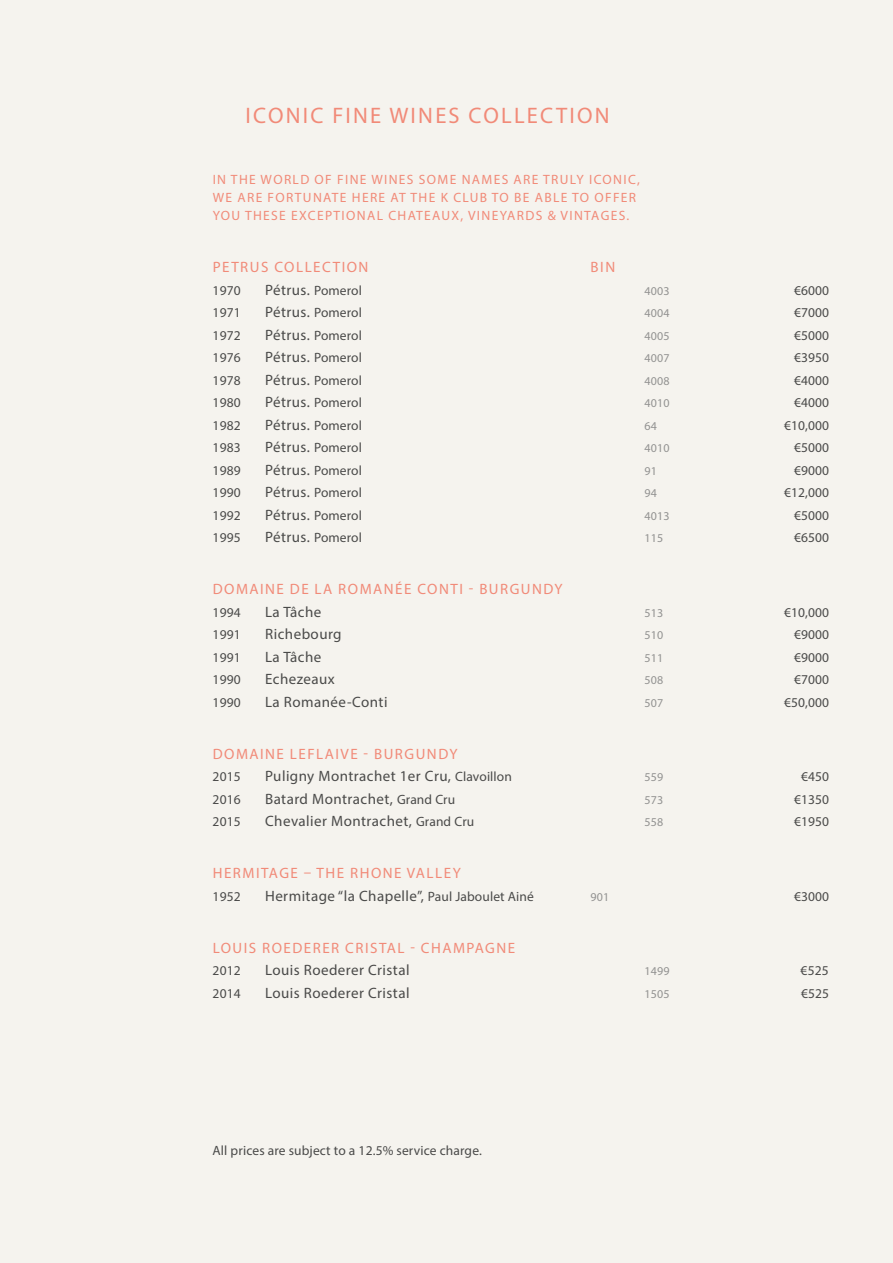
<style>
.page{position:relative;width:893px;height:1263px;background:#f5f3ee}
.page>*{position:absolute;margin:0;border:0;box-sizing:border-box;transform-origin:0 0}
.t1{font:22.5px "Myriad Pro";letter-spacing:.1em;color:#f18a78}
.t2{font:15px "Myriad Pro";letter-spacing:.03em;color:#4a4a49}
.t3{font:15px "Myriad Pro";letter-spacing:.1em;color:#f18a78}
.t4{font:13.5px "Myriad Pro";letter-spacing:.01em;color:#4a4a49}
.t5{font:13.5px/18px "Myriad Pro";letter-spacing:.1em;color:#f18a78}
.t6{font:12px "Myriad Pro";letter-spacing:.01em;color:#929291}
.s1{font-size:13.5px}
</style>
<div class="page">
<h1 class="t1" style="left:246px;top:102px;width:366px">ICONIC FINE WINES COLLECTION</h1>
<p class="t5" style="left:213px;top:170px;width:429px">IN THE WORLD OF FINE WINES SOME NAMES ARE TRULY ICONIC,<br>WE ARE FORTUNATE HERE AT THE K CLUB TO BE ABLE TO OFFER<br>YOU THESE EXCEPTIONAL CHATEAUX, VINEYARDS &amp; VINTAGES.</p>
<p class="t3" style="left:213px;top:258px;width:157px">PETRUS COLLECTION</p>
<p class="t3" style="left:591px;top:258px;width:26px">BIN</p>
<p class="t4" style="left:213px;top:282px;width:30px">1970</p>
<p class="t2" style="left:265px;top:280px;width:98px">Pétrus. <span class="s1">Pomerol</span></p>
<p class="t6" style="left:645px;top:283px;width:26px">4003</p>
<p class="t4" style="left:794px;top:282px;width:37px">€6000</p>
<p class="t4" style="left:213px;top:304px;width:30px">1971</p>
<p class="t2" style="left:265px;top:303px;width:98px">Pétrus. <span class="s1">Pomerol</span></p>
<p class="t6" style="left:645px;top:306px;width:26px">4004</p>
<p class="t4" style="left:794px;top:304px;width:37px">€7000</p>
<p class="t4" style="left:213px;top:327px;width:30px">1972</p>
<p class="t2" style="left:265px;top:325px;width:98px">Pétrus. <span class="s1">Pomerol</span></p>
<p class="t6" style="left:645px;top:328px;width:26px">4005</p>
<p class="t4" style="left:794px;top:327px;width:37px">€5000</p>
<p class="t4" style="left:213px;top:349px;width:30px">1976</p>
<p class="t2" style="left:265px;top:348px;width:98px">Pétrus. <span class="s1">Pomerol</span></p>
<p class="t6" style="left:645px;top:351px;width:26px">4007</p>
<p class="t4" style="left:794px;top:349px;width:37px">€3950</p>
<p class="t4" style="left:213px;top:372px;width:30px">1978</p>
<p class="t2" style="left:265px;top:370px;width:98px">Pétrus. <span class="s1">Pomerol</span></p>
<p class="t6" style="left:645px;top:373px;width:26px">4008</p>
<p class="t4" style="left:794px;top:372px;width:37px">€4000</p>
<p class="t4" style="left:213px;top:394px;width:30px">1980</p>
<p class="t2" style="left:265px;top:393px;width:98px">Pétrus. <span class="s1">Pomerol</span></p>
<p class="t6" style="left:645px;top:396px;width:26px">4010</p>
<p class="t4" style="left:794px;top:394px;width:37px">€4000</p>
<p class="t4" style="left:213px;top:417px;width:30px">1982</p>
<p class="t2" style="left:265px;top:415px;width:98px">Pétrus. <span class="s1">Pomerol</span></p>
<p class="t6" style="left:645px;top:418px;width:14px">64</p>
<p class="t4" style="left:784px;top:417px;width:47px">€10,000</p>
<p class="t4" style="left:213px;top:439px;width:30px">1983</p>
<p class="t2" style="left:265px;top:438px;width:98px">Pétrus. <span class="s1">Pomerol</span></p>
<p class="t6" style="left:645px;top:441px;width:26px">4010</p>
<p class="t4" style="left:794px;top:439px;width:37px">€5000</p>
<p class="t4" style="left:213px;top:462px;width:30px">1989</p>
<p class="t2" style="left:265px;top:460px;width:98px">Pétrus. <span class="s1">Pomerol</span></p>
<p class="t6" style="left:645px;top:463px;width:14px">91</p>
<p class="t4" style="left:794px;top:462px;width:37px">€9000</p>
<p class="t4" style="left:213px;top:484px;width:30px">1990</p>
<p class="t2" style="left:265px;top:483px;width:98px">Pétrus. <span class="s1">Pomerol</span></p>
<p class="t6" style="left:645px;top:486px;width:14px">94</p>
<p class="t4" style="left:784px;top:484px;width:47px">€12,000</p>
<p class="t4" style="left:213px;top:507px;width:30px">1992</p>
<p class="t2" style="left:265px;top:505px;width:98px">Pétrus. <span class="s1">Pomerol</span></p>
<p class="t6" style="left:645px;top:508px;width:26px">4013</p>
<p class="t4" style="left:794px;top:507px;width:37px">€5000</p>
<p class="t4" style="left:213px;top:529px;width:30px">1995</p>
<p class="t2" style="left:265px;top:528px;width:98px">Pétrus. <span class="s1">Pomerol</span></p>
<p class="t6" style="left:645px;top:531px;width:20px">115</p>
<p class="t4" style="left:794px;top:529px;width:37px">€6500</p>
<p class="t3" style="left:213px;top:580px;width:351px">DOMAINE DE LA ROMANÉE CONTI - BURGUNDY</p>
<p class="t4" style="left:213px;top:604px;width:30px">1994</p>
<p class="t2" style="left:265px;top:602px;width:58px">La Tâche</p>
<p class="t6" style="left:645px;top:605px;width:20px">513</p>
<p class="t4" style="left:784px;top:604px;width:47px">€10,000</p>
<p class="t4" style="left:213px;top:626px;width:30px">1991</p>
<p class="t2" style="left:265px;top:625px;width:78px">Richebourg</p>
<p class="t6" style="left:645px;top:628px;width:20px">510</p>
<p class="t4" style="left:794px;top:626px;width:37px">€9000</p>
<p class="t4" style="left:213px;top:649px;width:30px">1991</p>
<p class="t2" style="left:265px;top:647px;width:58px">La Tâche</p>
<p class="t6" style="left:645px;top:650px;width:20px">511</p>
<p class="t4" style="left:794px;top:649px;width:37px">€9000</p>
<p class="t4" style="left:213px;top:671px;width:30px">1990</p>
<p class="t2" style="left:265px;top:670px;width:71px">Echezeaux</p>
<p class="t6" style="left:645px;top:673px;width:20px">508</p>
<p class="t4" style="left:794px;top:671px;width:37px">€7000</p>
<p class="t4" style="left:213px;top:694px;width:30px">1990</p>
<p class="t2" style="left:265px;top:692px;width:124px">La Romanée-Conti</p>
<p class="t6" style="left:645px;top:695px;width:20px">507</p>
<p class="t4" style="left:784px;top:694px;width:47px">€50,000</p>
<p class="t3" style="left:213px;top:744px;width:246px">DOMAINE LEFLAIVE - BURGUNDY</p>
<p class="t4" style="left:213px;top:768px;width:30px">2015</p>
<p class="t2" style="left:265px;top:767px;width:248px">Puligny Montrachet 1er Cru, <span class="s1">Clavoillon</span></p>
<p class="t6" style="left:645px;top:770px;width:20px">559</p>
<p class="t4" style="left:801px;top:768px;width:30px">€450</p>
<p class="t4" style="left:213px;top:791px;width:30px">2016</p>
<p class="t2" style="left:265px;top:789px;width:192px">Batard Montrachet, <span class="s1">Grand Cru</span></p>
<p class="t6" style="left:645px;top:792px;width:20px">573</p>
<p class="t4" style="left:794px;top:791px;width:37px">€1350</p>
<p class="t4" style="left:213px;top:813px;width:30px">2015</p>
<p class="t2" style="left:265px;top:812px;width:211px">Chevalier Montrachet, <span class="s1">Grand Cru</span></p>
<p class="t6" style="left:645px;top:815px;width:20px">558</p>
<p class="t4" style="left:794px;top:813px;width:37px">€1950</p>
<p class="t3" style="left:213px;top:864px;width:250px">HERMITAGE – THE RHONE VALLEY</p>
<p class="t4" style="left:213px;top:888px;width:30px">1952</p>
<p class="t2" style="left:265px;top:886px;width:270px">Hermitage “la Chapelle”, <span class="s1">Paul Jaboulet Ainé</span></p>
<p class="t6" style="left:591px;top:889px;width:20px">901</p>
<p class="t4" style="left:794px;top:888px;width:37px">€3000</p>
<p class="t3" style="left:213px;top:938px;width:304px">LOUIS ROEDERER CRISTAL - CHAMPAGNE</p>
<p class="t4" style="left:213px;top:962px;width:30px">2012</p>
<p class="t2" style="left:265px;top:961px;width:146px">Louis Roederer Cristal</p>
<p class="t6" style="left:645px;top:964px;width:26px">1499</p>
<p class="t4" style="left:801px;top:962px;width:30px">€525</p>
<p class="t4" style="left:213px;top:985px;width:30px">2014</p>
<p class="t2" style="left:265px;top:983px;width:146px">Louis Roederer Cristal</p>
<p class="t6" style="left:645px;top:986px;width:26px">1505</p>
<p class="t4" style="left:801px;top:985px;width:30px">€525</p>
<p class="t4" style="left:213px;top:1142px;width:271px">All prices are subject to a 12.5% service charge.</p>
</div>
